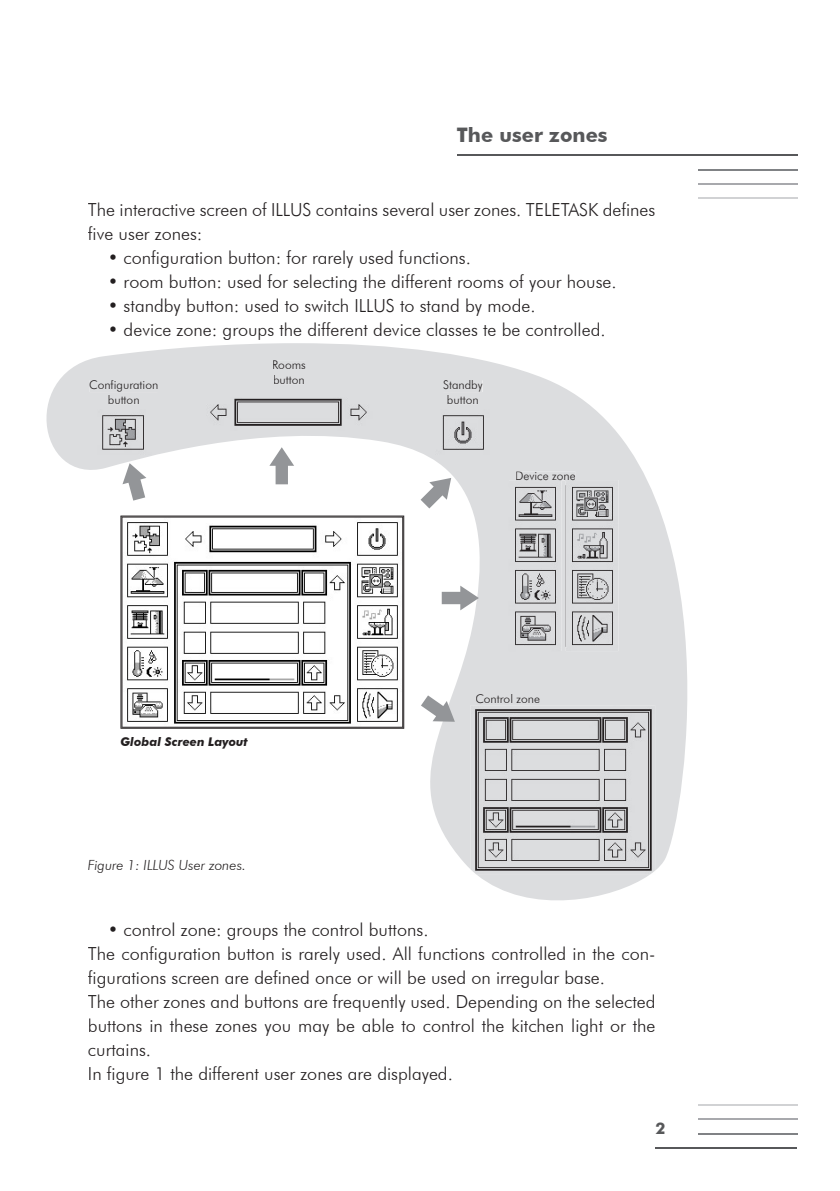
<style>
.page{position:relative;width:840px;height:1191px;background:#fff}
.page>*{position:absolute;margin:0;border:0;box-sizing:border-box;transform-origin:0 0}
.t1{font:700 20px "Futura BT";color:#57585a}
.t2{font:300 18px/24px "Futura BT";color:#231f20}
.t3{font:700 16px "Futura BT";color:#57585a}
.t4{font:italic 300 14px "Futura BT";color:#231f20}
.t5{font:300 12px/14.4px "Futura BT";color:#231f20;text-align:center}
.t6{font:italic 700 12px "Futura BT";color:#231f20}
</style>
<div class="page">
<svg style="left:46px;top:343px;width:642px;height:558px"></svg>
<img style="left:508px;top:480px;width:53px;height:171px">
<img style="left:565px;top:480px;width:53px;height:171px">
<img style="left:470px;top:705px;width:184px;height:170px">
<img style="left:97px;top:410px;width:54px;height:44px">
<img style="left:201px;top:390px;width:175px;height:41px">
<img style="left:435px;top:410px;width:54px;height:45px">
<hr style="left:456px;top:155px;width:341px;height:1px;background:#57585a">
<hr style="left:697px;top:169px;width:100px;height:1px;background:#808285">
<hr style="left:697px;top:183px;width:100px;height:1px;background:#a8a9ad">
<hr style="left:697px;top:197px;width:100px;height:2px;background:#d1d2d4">
<hr style="left:655px;top:1147px;width:142px;height:1px;background:#57585a">
<hr style="left:697px;top:1132px;width:100px;height:2px;background:#808285">
<hr style="left:697px;top:1118px;width:100px;height:2px;background:#a8a9ad">
<hr style="left:697px;top:1104px;width:100px;height:2px;background:#d1d2d4">
<img style="left:121px;top:516px;width:282px;height:211px">
<div style="left:475px;top:694px;width:64px;height:9px;background:#dcdddf"></div>
<svg style="left:516px;top:471px;width:59px;height:10px"></svg>
<div style="left:90px;top:380px;width:67px;height:12px;background:#dcdddf"></div>
<div style="left:109px;top:395px;width:30px;height:9px;background:#dcdddf"></div>
<div style="left:273px;top:361px;width:32px;height:9px;background:#dcdddf"></div>
<div style="left:274px;top:375px;width:30px;height:9px;background:#dcdddf"></div>
<div style="left:443px;top:380px;width:39px;height:12px;background:#dcdddf"></div>
<div style="left:447px;top:395px;width:30px;height:9px;background:#dcdddf"></div>
<svg style="left:122px;top:463px;width:24px;height:37px"></svg>
<svg style="left:269px;top:447px;width:25px;height:37px"></svg>
<svg style="left:420px;top:478px;width:31px;height:30px"></svg>
<svg style="left:441px;top:585px;width:37px;height:25px"></svg>
<svg style="left:420px;top:695px;width:34px;height:26px"></svg>
<p class="t1" style="left:456px;top:122px;width:152px">The user zones</p>
<p class="t2" style="left:88px;top:197px;width:568px">The interactive screen of ILLUS contains several user zones. TELETASK defines five user zones:</p>
<p class="t2" style="left:108px;top:245px;width:364px">• configuration button: for rarely used functions.</p>
<p class="t2" style="left:108px;top:269px;width:510px">• room button: used for selecting the different rooms of your house.</p>
<p class="t2" style="left:108px;top:293px;width:429px">• standby button: used to switch ILLUS to stand by mode.</p>
<p class="t2" style="left:108px;top:317px;width:499px">• device zone: groups the different device classes te be controlled.</p>
<p class="t5" style="left:89px;top:378px;width:71px">Configuration button</p>
<p class="t5" style="left:272px;top:358px;width:35px;text-align:left">Rooms button</p>
<p class="t6" style="left:120px;top:734px;width:129px">Global Screen Layout</p>
<p class="t4" style="left:88px;top:856px;width:160px">Figure 1: ILLUS User zones.</p>
<p class="t5" style="left:443px;top:378px;width:41px">Standby button</p>
<p class="t5" style="left:514px;top:468px;width:62px">Device zone</p>
<p class="t5" style="left:475px;top:692px;width:66px">Control zone</p>
<p class="t2" style="left:88px;top:917px;width:568px;text-indent:20px">• control zone: groups the control buttons.<br>The configuration button is rarely used. All functions controlled in the con&shy;figurations screen are defined once or will be used on irregular base.<br>The other zones and buttons are frequently used. Depending on the selected buttons in these zones you may be able to control the kitchen light or the curtains.<br>In figure 1 the different user zones are displayed.</p>
<p class="t3" style="left:655px;top:1118px;width:11px">2</p>
</div>
